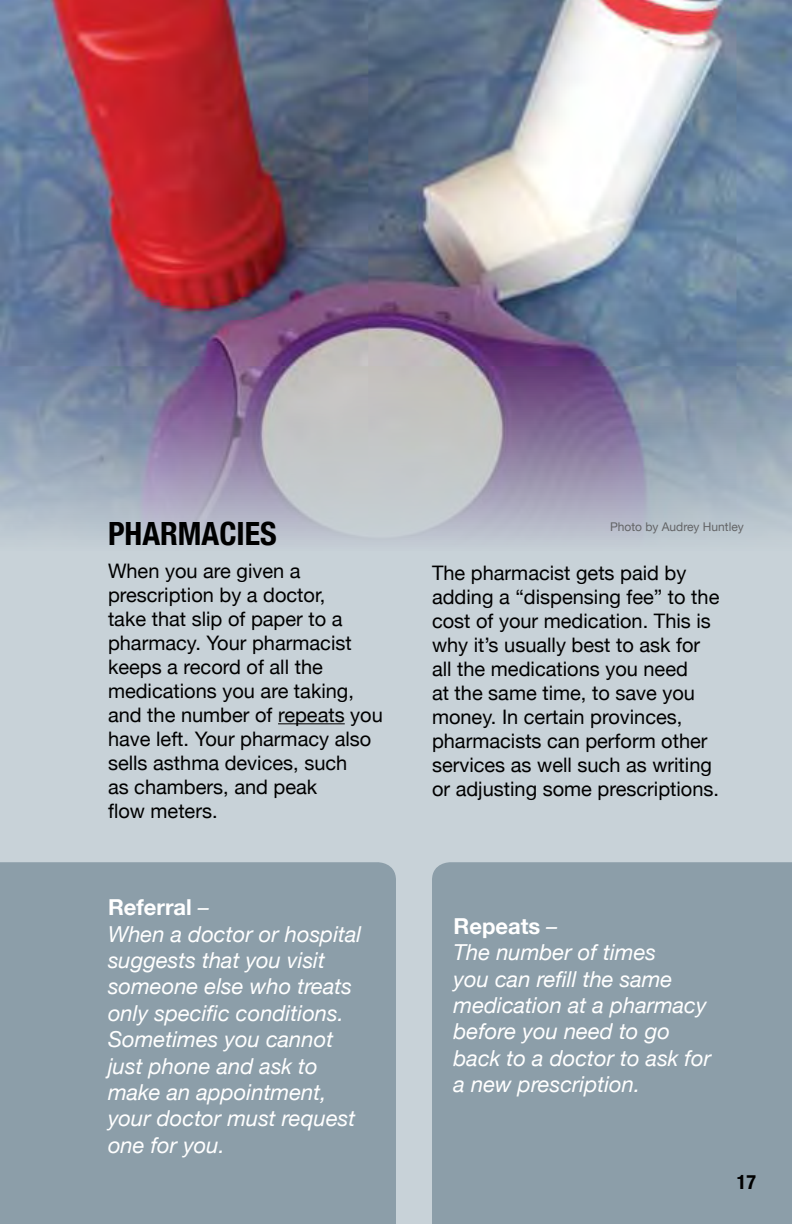
<style>
.page{position:relative;width:792px;height:1224px;background:#c8d2d8}
.page>*{position:absolute;margin:0;border:0;box-sizing:border-box;transform-origin:0 0}
.t1{font:700 condensed 32px "Helvetica Neue";color:#000}
.t2{font:italic 22px/26.4px "Helvetica Neue";color:#fff}
.t3{font:20px/24px "Helvetica Neue";color:#000}
.t4{font:700 condensed 20px "Helvetica Neue";color:#000}
.t5{font:12px "Helvetica Neue";color:#636466}
.s1{font-weight:700;font-style:normal}
</style>
<div class="page">
<img style="left:0;top:0;width:792px;height:540px">
<div style="left:0;top:862px;width:396px;height:362px;background:#8c9ea9"></div>
<div style="left:432px;top:862px;width:360px;height:362px;background:#8c9ea9"></div>
<hr style="left:278px;top:723px;width:67px;height:1px;background:#000">
<h1 class="t1" style="left:108px;top:507px;width:170px">PHARMACIES</h1>
<p class="t3" style="left:108px;top:557px;width:276px">When you are given a prescription by a doctor,<br>take that slip of paper to a pharmacy. Your pharmacist keeps a record of all the medications you are taking, and the number of repeats you have left. Your pharmacy also sells asthma devices, such<br>as chambers, and peak<br>flow meters.</p>
<p class="t2" style="left:108px;top:893px;width:255px"><span class="s1">Referral</span> –<br>When a doctor or hospital suggests that you visit someone else who treats only specific conditions.<br>Sometimes you cannot just phone and ask to make an appointment, your doctor must request one for you.</p>
<p class="t5" style="left:610px;top:517px;width:135px">Photo by Audrey Huntley</p>
<p class="t3" style="left:432px;top:559px;width:289px">The pharmacist gets paid by adding a “dispensing fee” to the cost of your medication. This is why it’s usually best to ask for all the medications you need<br>at the same time, to save you money. In certain provinces, pharmacists can perform other services as well such as writing or adjusting some prescriptions.</p>
<p class="t2" style="left:454px;top:912px;width:259px"><span class="s1">Repeats</span> –<br>The number of times<br>you can refill the same medication at a pharmacy before you need to go back to a doctor to ask for a new prescription.</p>
<p class="t4" style="left:737px;top:1166px;width:21px">17</p>
</div>
